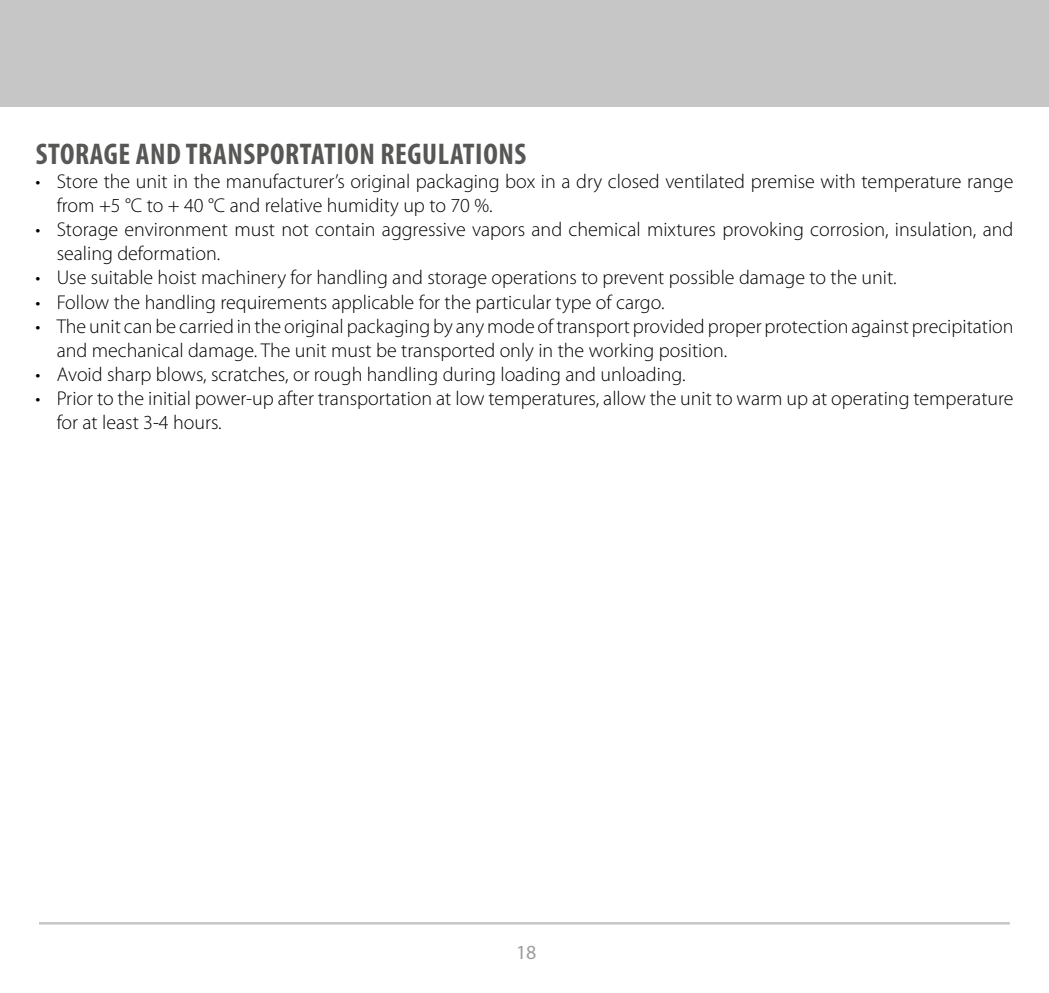
<style>
.page{position:relative;width:1049px;height:993px;background:#fff}
.page>*{position:absolute;margin:0;border:0;box-sizing:border-box;transform-origin:0 0}
.Заголовок_слева{font:700 condensed 30px "Myriad Pro";letter-spacing:.02em;color:#575756}
.t1{font:300 20px/24px "Myriad Pro";color:#000}
.t2{font:20px "Myriad Pro";color:#9d9d9c}
</style>
<div class="page">
<div style="left:0;top:0;width:1049px;height:106px;background:#c6c6c6"></div>
<hr style="left:39px;top:921px;width:971px;height:3px;background:#c6c6c6">
<p class="Заголовок_слева" style="left:36px;top:135px;width:492px">STORAGE AND TRANSPORTATION REGULATIONS</p>
<p class="t1" style="left:57px;top:170px;width:958px;text-indent:-21px">• Store the unit in the manufacturer’s original packaging box in a dry closed ventilated premise with temperature range from +5 °C to + 40 °C and relative humidity up to 70 %.</p>
<p class="t1" style="left:57px;top:218px;width:958px;text-indent:-21px">• Storage environment must not contain aggressive vapors and chemical mixtures provoking corrosion, insulation, and sealing deformation.</p>
<p class="t1" style="left:35px;top:266px;width:863px">• Use suitable hoist machinery for handling and storage operations to prevent possible damage to the unit.</p>
<p class="t1" style="left:35px;top:290px;width:631px">• Follow the handling requirements applicable for the particular type of cargo.</p>
<p class="t1" style="left:57px;top:314px;width:958px;text-indent:-21px">• The unit can be carried in the original packaging by any mode of transport provided proper protection against precipitation and mechanical damage. The unit must be transported only in the working position.</p>
<p class="t1" style="left:35px;top:362px;width:652px">• Avoid sharp blows, scratches, or rough handling during loading and unloading.</p>
<p class="t1" style="left:57px;top:386px;width:958px;text-indent:-21px">• Prior to the initial power-up after transportation at low temperatures, allow the unit to warm up at operating temperature for at least 3-4 hours.</p>
<p class="t2" style="left:516px;top:939px;width:22px">18</p>
</div>
